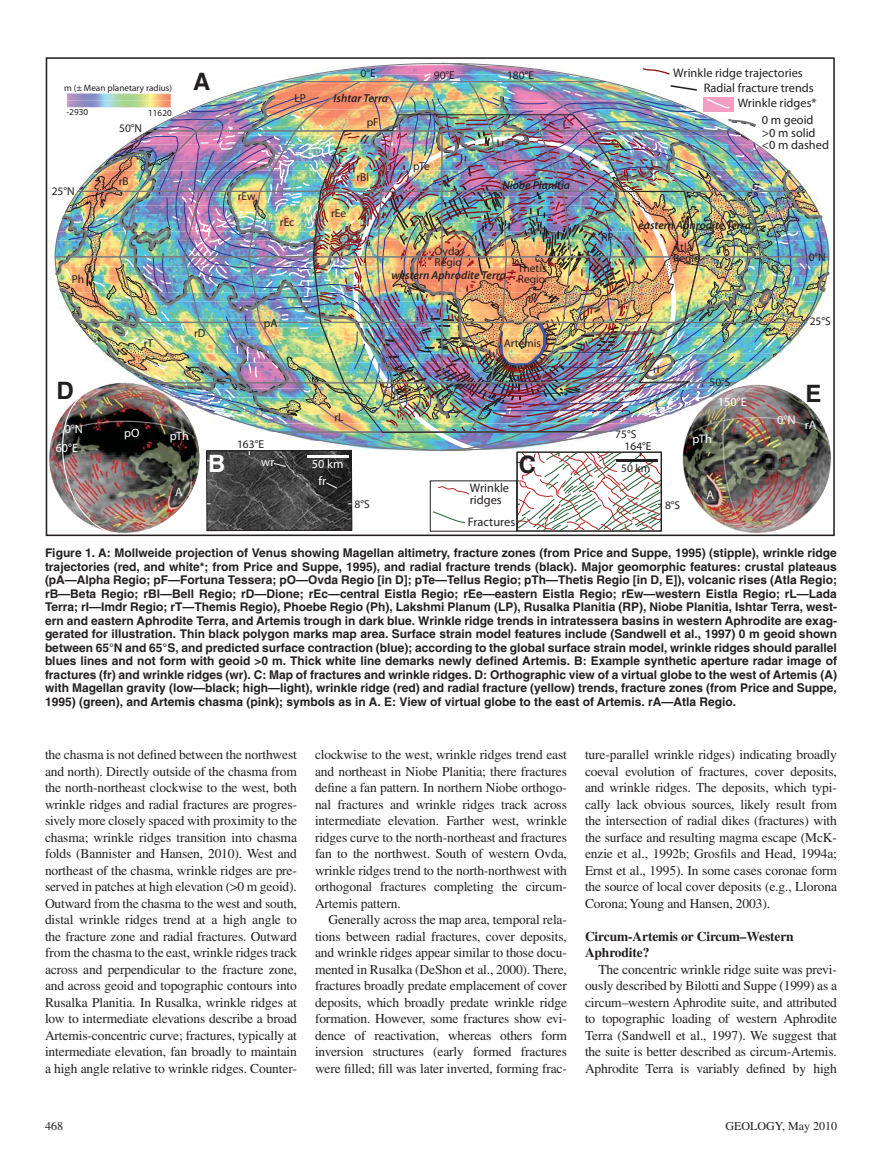
<style>
.page{position:relative;width:891px;height:1175px;background:#fff}
.page>*{position:absolute;margin:0;border:0;box-sizing:border-box;transform-origin:0 0}
.t1{font:700 24px "Helvetica";color:#231f20}
.t2{font:700 24px "Helvetica";color:#fff}
.t3{font:13.5px/16.5px "Times";letter-spacing:-.01em;color:#231f20;text-align:justify}
.t4{font:700 13.5px/16.5px "Times";letter-spacing:-.01em;color:#231f20}
.t5{font:12.45px/12.5px "Myriad Pro";color:#231f20}
.t6{font:12.45px/17.9px "Myriad Pro";color:#fff}
.t7{font:12.15px/19.8px "Myriad Pro";color:#fff}
.t8{font:700 12px/13.5px "Helvetica";color:#231f20;text-align:justify}
.t9{font:12px "Times";color:#231f20}
.t10{font:11.4px/10.8px "Myriad Pro";color:#231f20}
.t11{font:italic 600 11.4px "Myriad Pro";color:#231f20}
.t12{font:9.15px "Myriad Pro";color:#231f20}
.s1{font-weight:400;font-style:normal}
</style>
<div class="page">
<img style="left:55px;top:63px;width:774px;height:469px">
<div style="left:46px;top:57px;width:789px;height:479px;border:2px solid #231f20"></div>
<p class="t12" style="left:64px;top:84px;width:110px">m (± Mean planetary radius)</p>
<p class="t12" style="left:66px;top:108px;width:23px">-2930</p>
<p class="t12" style="left:148px;top:109px;width:25px">11620</p>
<p class="t10" style="left:119px;top:124px;width:24px">50°N</p>
<h1 class="t1" style="left:193px;top:73px;width:19px">A</h1>
<p class="t10" style="left:295px;top:93px;width:13px">LP</p>
<p class="t10" style="left:360px;top:68px;width:17px">0°E</p>
<p class="t10" style="left:434px;top:71px;width:23px">90°E</p>
<p class="t10" style="left:507px;top:71px;width:28px">180°E</p>
<p class="t11" style="left:334px;top:92px;width:56px">Ishtar Terra</p>
<p class="t10" style="left:367px;top:118px;width:14px">pF</p>
<p class="t5" style="left:673px;top:68px;width:131px">Wrinkle ridge trajectories</p>
<p class="t5" style="left:738px;top:98px;width:81px">Wrinkle ridges*</p>
<p class="t5" style="left:704px;top:82px;width:112px">Radial fracture trends</p>
<p class="t5" style="left:762px;top:115px;width:69px">0 m geoid &gt;0 m solid &lt;0 m dashed</p>
<p class="t10" style="left:52px;top:186px;width:24px">25°N</p>
<p class="t10" style="left:119px;top:177px;width:11px">rB</p>
<p class="t10" style="left:238px;top:192px;width:19px">rEw</p>
<p class="t10" style="left:357px;top:173px;width:14px">rBl</p>
<p class="t10" style="left:413px;top:162px;width:18px">pTe</p>
<p class="t11" style="left:502px;top:179px;width:69px">Niobe Planitia</p>
<p class="t10" style="left:280px;top:217px;width:16px">rEc</p>
<p class="t10" style="left:331px;top:208px;width:17px">rEe</p>
<p class="t11" style="left:638px;top:218px;width:114px">eastern Aphrodite Terra</p>
<p class="t10" style="left:72px;top:275px;width:14px">Ph</p>
<p class="t10" style="left:435px;top:247px;width:29px">Ovda<br>Regio</p>
<p class="t10" style="left:518px;top:264px;width:30px">Thetis</p>
<p class="t11" style="left:392px;top:268px;width:155px">western Aphrodite Terra <span class="s1">Regio</span></p>
<p class="t10" style="left:601px;top:233px;width:14px">RP</p>
<p class="t10" style="left:673px;top:243px;width:29px">Atla<br>Regio</p>
<p class="t10" style="left:809px;top:253px;width:19px">0°N</p>
<p class="t10" style="left:194px;top:329px;width:13px">rD</p>
<p class="t10" style="left:264px;top:319px;width:15px">pA</p>
<p class="t10" style="left:810px;top:317px;width:23px">25°S</p>
<p class="t10" style="left:144px;top:339px;width:11px">rT</p>
<p class="t10" style="left:504px;top:339px;width:39px">Artemis</p>
<p class="t10" style="left:653px;top:364px;width:8px">rI</p>
<p class="t10" style="left:710px;top:378px;width:23px">50°S</p>
<h1 class="t1" style="left:57px;top:382px;width:19px">D</h1>
<h1 class="t1" style="left:805px;top:385px;width:17px">E</h1>
<p class="t6" style="left:718px;top:394px;width:31px">150°E</p>
<p class="t7" style="left:56px;top:420px;width:29px;text-indent:9px">0°N<br>60°E</p>
<p class="t7" style="left:55px;top:441px;width:20px">60E</p>
<p class="t7" style="left:124px;top:424px;width:17px">pO</p>
<p class="t7" style="left:170px;top:427px;width:21px">pTh</p>
<p class="t7" style="left:175px;top:483px;width:9px">A</p>
<h1 class="t2" style="left:208px;top:455px;width:19px">B</h1>
<p class="t10" style="left:237px;top:440px;width:28px">163°E</p>
<p class="t6" style="left:261px;top:454px;width:15px">wr</p>
<p class="t10" style="left:334px;top:413px;width:11px">rL</p>
<p class="t6" style="left:319px;top:456px;width:27px;text-indent:-7px">50 km fr</p>
<p class="t10" style="left:355px;top:499px;width:17px">8°S</p>
<p class="t10" style="left:615px;top:430px;width:23px">75°S</p>
<p class="t10" style="left:625px;top:442px;width:28px">164°E</p>
<h1 class="t1" style="left:519px;top:456px;width:19px">C</h1>
<p class="t10" style="left:621px;top:463px;width:31px">50 km</p>
<p class="t5" style="left:470px;top:482px;width:41px">Wrinkle ridges</p>
<p class="t5" style="left:468px;top:516px;width:49px">Fractures</p>
<p class="t6" style="left:692px;top:431px;width:21px">pTh</p>
<p class="t10" style="left:665px;top:501px;width:17px">8°S</p>
<p class="t6" style="left:706px;top:487px;width:9px">A</p>
<p class="t6" style="left:777px;top:412px;width:20px">0°N</p>
<p class="t6" style="left:805px;top:417px;width:13px">rA</p>
<p class="t8" style="left:45px;top:547px;width:794px">Figure 1. A: Mollweide projection of Venus showing Magellan altimetry, fracture zones (from Price and Suppe, 1995) (stipple), wrinkle ridge trajectories (red, and white*; from Price and Suppe, 1995), and radial fracture trends (black). Major geomorphic features: crustal plateaus (pA—Alpha Regio; pF—Fortuna Tessera; pO—Ovda Regio [in D]; pTe—Tellus Regio; pTh—Thetis Regio [in D, E]), volcanic rises (Atla Regio; rB—Beta Regio; rBl—Bell Regio; rD—Dione; rEc—central Eistla Regio; rEe—eastern Eistla Regio; rEw—western Eistla Regio; rL—Lada Terra; rI—Imdr Regio; rT—Themis Regio), Phoebe Regio (Ph), Lakshmi Planum (LP), Rusalka Planitia (RP), Niobe Planitia, Ishtar Terra, west&shy;ern and eastern Aphrodite Terra, and Artemis trough in dark blue. Wrinkle ridge trends in intratessera basins in western Aphrodite are exag&shy;gerated for illustration. Thin black polygon marks map area. Surface strain model features include (Sandwell et al., 1997) 0 m geoid shown between 65°N and 65°S, and predicted surface contraction (blue); according to the global surface strain model, wrinkle ridges should parallel blues lines and not form with geoid &gt;0 m. Thick white line demarks newly defined Artemis. B: Example synthetic aperture radar image of fractures (fr) and wrinkle ridges (wr). C: Map of fractures and wrinkle ridges. D: Orthographic view of a virtual globe to the west of Artemis (A) with Magellan gravity (low—black; high—light), wrinkle ridge (red) and radial fracture (yellow) trends, fracture zones (from Price and Suppe, 1995) (green), and Artemis chasma (pink); symbols as in A. E: View of virtual globe to the east of Artemis. rA—Atla Regio.</p>
<p class="t3" style="left:45px;top:747px;width:254px">the chasma is not defined between the northwest and north). Directly outside of the chasma from the north-northeast clockwise to the west, both wrinkle ridges and radial fractures are progres&shy;sively more closely spaced with proximity to the chasma; wrinkle ridges transition into chasma folds (Bannister and Hansen, 2010). West and northeast of the chasma, wrinkle ridges are pre&shy;served in patches at high elevation (&gt;0 m geoid).<br>Outward from the chasma to the west and south, distal wrinkle ridges trend at a high angle to the fracture zone and radial fractures. Outward from the chasma to the east, wrinkle ridges track across and perpendicular to the fracture zone, and across geoid and topographic contours into Rusalka Planitia. In Rusalka, wrinkle ridges at low to intermediate elevations describe a broad Artemis-concentric curve; fractures, typically at intermediate elevation, fan broadly to maintain a high angle relative to wrinkle ridges. Counter-</p>
<p class="t3" style="left:315px;top:747px;width:254px">clockwise to the west, wrinkle ridges trend east and northeast in Niobe Planitia; there fractures define a fan pattern. In northern Niobe orthogo&shy;nal fractures and wrinkle ridges track across intermediate elevation. Farther west, wrinkle ridges curve to the north-northeast and fractures fan to the northwest. South of western Ovda, wrinkle ridges trend to the north-northwest with orthogonal fractures completing the circum-Artemis pattern.</p>
<p class="t3" style="left:315px;top:912px;width:254px;text-indent:14px">Generally across the map area, temporal rela&shy;tions between radial fractures, cover deposits, and wrinkle ridges appear similar to those docu&shy;mented in Rusalka (DeShon et al., 2000). There, fractures broadly predate emplacement of cover deposits, which broadly predate wrinkle ridge formation. However, some fractures show evi&shy;dence of reactivation, whereas others form inversion structures (early formed fractures were filled; fill was later inverted, forming frac-</p>
<p class="t3" style="left:585px;top:747px;width:254px">ture-parallel wrinkle ridges) indicating broadly coeval evolution of fractures, cover deposits, and wrinkle ridges. The deposits, which typi&shy;cally lack obvious sources, likely result from the intersection of radial dikes (fractures) with the surface and resulting magma escape (McK&shy;enzie et al., 1992b; Grosfils and Head, 1994a; Ernst et al., 1995). In some cases coronae form the source of local cover deposits (e.g., Llorona Corona; Young and Hansen, 2003).</p>
<p class="t4" style="left:585px;top:929px;width:210px">Circum-Artemis or Circum–Western<br>Aphrodite?</p>
<p class="t3" style="left:585px;top:962px;width:254px;text-indent:14px">The concentric wrinkle ridge suite was previ&shy;ously described by Bilotti and Suppe (1999) as a circum–western Aphrodite suite, and attributed to topographic loading of western Aphrodite Terra (Sandwell et al., 1997). We suggest that the suite is better described as circum-Artemis.<br>Aphrodite Terra is variably defined by high</p>
<p class="t9" style="left:45px;top:1121px;width:19px">468</p>
<p class="t9" style="left:726px;top:1121px;width:113px">GEOLOGY, May 2010</p>
</div>
